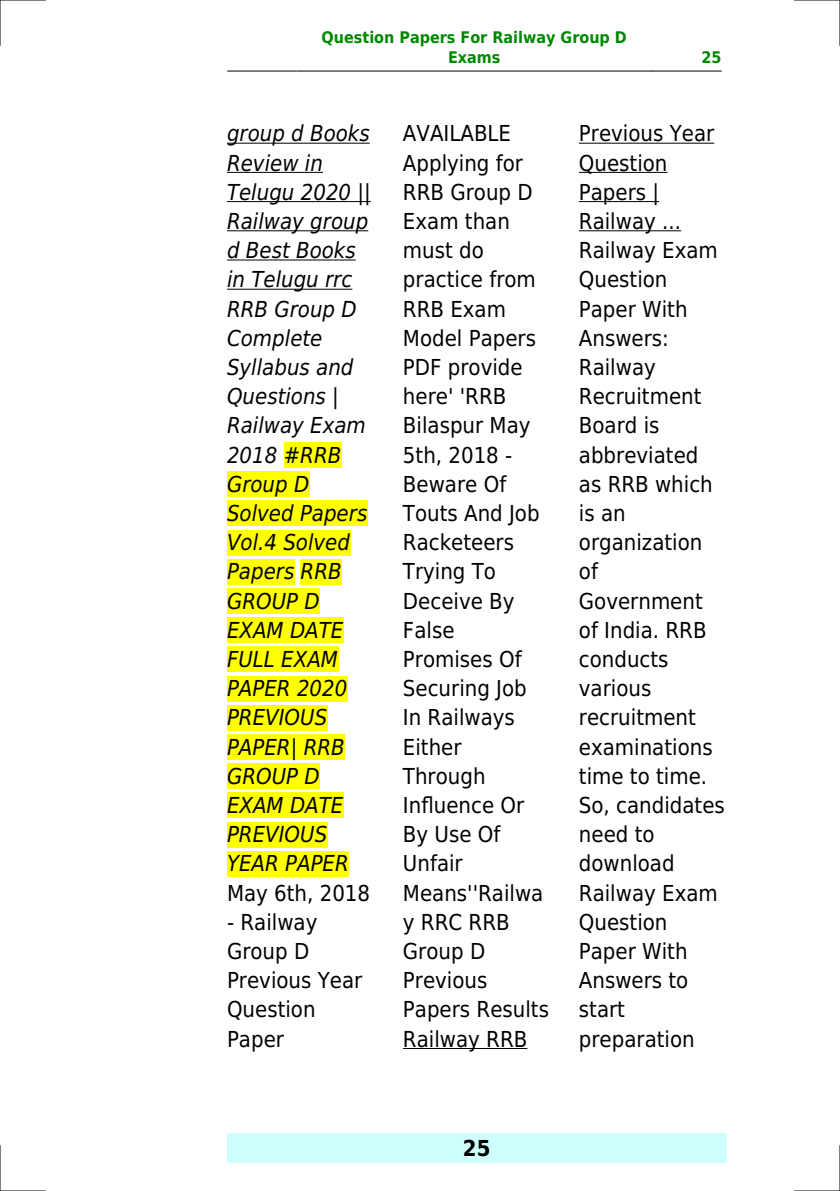
<style>
.page{position:relative;width:840px;height:1191px;background:#fff}
.page>*{position:absolute;margin:0;border:0;box-sizing:border-box;transform-origin:0 0}
.t1{font:22px/29.2px "DejaVu Sans Condensed";color:#000}
.t2{font:italic 22px/29.2px "DejaVu Sans Condensed";color:#000}
.t3{font:700 22px "DejaVu Sans Condensed";color:#000}
.t4{font:700 16px/19.2px "DejaVu Sans Condensed";color:#080;text-align:center}
</style>
<div class="page">
<hr style="left:227px;top:71px;width:69px;height:1px;background:#000">
<hr style="left:297px;top:71px;width:354px;height:1px;background:#000">
<hr style="left:651px;top:71px;width:69px;height:1px;background:#000">
<div style="left:227px;top:1133px;width:499px;height:29px;background:#cffffc"></div>
<hr style="left:227px;top:143px;width:142px;height:1px;background:#000">
<hr style="left:227px;top:172px;width:96px;height:1px;background:#000">
<hr style="left:227px;top:201px;width:143px;height:1px;background:#000">
<hr style="left:227px;top:230px;width:141px;height:1px;background:#000">
<hr style="left:227px;top:259px;width:128px;height:1px;background:#000">
<hr style="left:227px;top:289px;width:125px;height:1px;background:#000">
<div style="left:283px;top:442px;width:58px;height:26px;background:#ff0"></div>
<div style="left:227px;top:471px;width:82px;height:26px;background:#ff0"></div>
<div style="left:227px;top:500px;width:140px;height:26px;background:#ff0"></div>
<div style="left:227px;top:530px;width:123px;height:25px;background:#ff0"></div>
<div style="left:227px;top:559px;width:67px;height:25px;background:#ff0"></div>
<div style="left:300px;top:559px;width:41px;height:25px;background:#ff0"></div>
<div style="left:227px;top:588px;width:92px;height:26px;background:#ff0"></div>
<div style="left:227px;top:617px;width:116px;height:26px;background:#ff0"></div>
<div style="left:227px;top:646px;width:111px;height:26px;background:#ff0"></div>
<div style="left:227px;top:676px;width:120px;height:25px;background:#ff0"></div>
<div style="left:227px;top:705px;width:100px;height:25px;background:#ff0"></div>
<div style="left:227px;top:734px;width:117px;height:26px;background:#ff0"></div>
<div style="left:227px;top:763px;width:92px;height:26px;background:#ff0"></div>
<div style="left:227px;top:792px;width:116px;height:26px;background:#ff0"></div>
<div style="left:227px;top:821px;width:100px;height:26px;background:#ff0"></div>
<div style="left:227px;top:851px;width:122px;height:25px;background:#ff0"></div>
<hr style="left:403px;top:1048px;width:124px;height:1px;background:#000">
<hr style="left:578px;top:143px;width:136px;height:1px;background:#000">
<hr style="left:578px;top:172px;width:89px;height:1px;background:#000">
<hr style="left:578px;top:201px;width:80px;height:1px;background:#000">
<hr style="left:578px;top:230px;width:102px;height:1px;background:#000">
<hr style="left:0;top:0;width:45px;height:1px;background:#000">
<hr style="left:794px;top:0;width:45px;height:1px;background:#000">
<hr style="left:0;top:1190px;width:45px;height:1px;background:#000">
<hr style="left:794px;top:1190px;width:45px;height:1px;background:#000">
<hr style="left:0;top:0;width:1px;height:45px;background:#000">
<hr style="left:0;top:1145px;width:1px;height:46px;background:#000">
<hr style="left:839px;top:0;width:1px;height:45px;background:#000">
<hr style="left:839px;top:1145px;width:1px;height:46px;background:#000">
<p class="t4" style="left:321px;top:28px;width:307px">Question Papers For Railway Group D<br>Exams</p>
<p class="t4" style="left:701px;top:48px;width:22px">25</p>
<p class="t2" style="left:227px;top:119px;width:145px">group d Books<br>Review in<br>Telugu 2020 ||<br>Railway group d Best Books in Telugu rrc<br>RRB Group D<br>Complete<br>Syllabus and<br>Questions |<br>Railway Exam<br>2018 #RRB<br>Group D<br>Solved Papers<br>Vol.4 Solved<br>Papers RRB<br>GROUP D<br>EXAM DATE<br>FULL EXAM<br>PAPER 2020<br>PREVIOUS<br>PAPER| RRB<br>GROUP D<br>EXAM DATE<br>PREVIOUS<br>YEAR PAPER</p>
<p class="t1" style="left:227px;top:878px;width:144px">May 6th, 2018</p>
<p class="t1" style="left:227px;top:907px;width:137px">- Railway<br>Group D<br>Previous Year<br>Question<br>Paper</p>
<p class="t1" style="left:403px;top:119px;width:147px">AVAILABLE<br>Applying for<br>RRB Group D<br>Exam than must do practice from<br>RRB Exam<br>Model Papers<br>PDF provide here' 'RRB<br>Bilaspur May<br>5th, 2018 -<br>Beware Of<br>Touts And Job<br>Racketeers<br>Trying To<br>Deceive By<br>False<br>Promises Of<br>Securing Job<br>In Railways<br>Either<br>Through<br>Influence Or<br>By Use Of<br>Unfair<br>Means''Railwa y RRC RRB<br>Group D<br>Previous<br>Papers Results<br>Railway RRB</p>
<p class="t1" style="left:578px;top:119px;width:147px">Previous Year<br>Question<br>Papers |<br>Railway ...<br>Railway Exam<br>Question<br>Paper With<br>Answers:<br>Railway<br>Recruitment<br>Board is abbreviated as RRB which is an organization of<br>Government of India. RRB conducts various recruitment examinations time to time.<br>So, candidates need to download<br>Railway Exam<br>Question<br>Paper With<br>Answers to start preparation</p>
<p class="t3" style="left:462px;top:1135px;width:29px">25</p>
</div>
